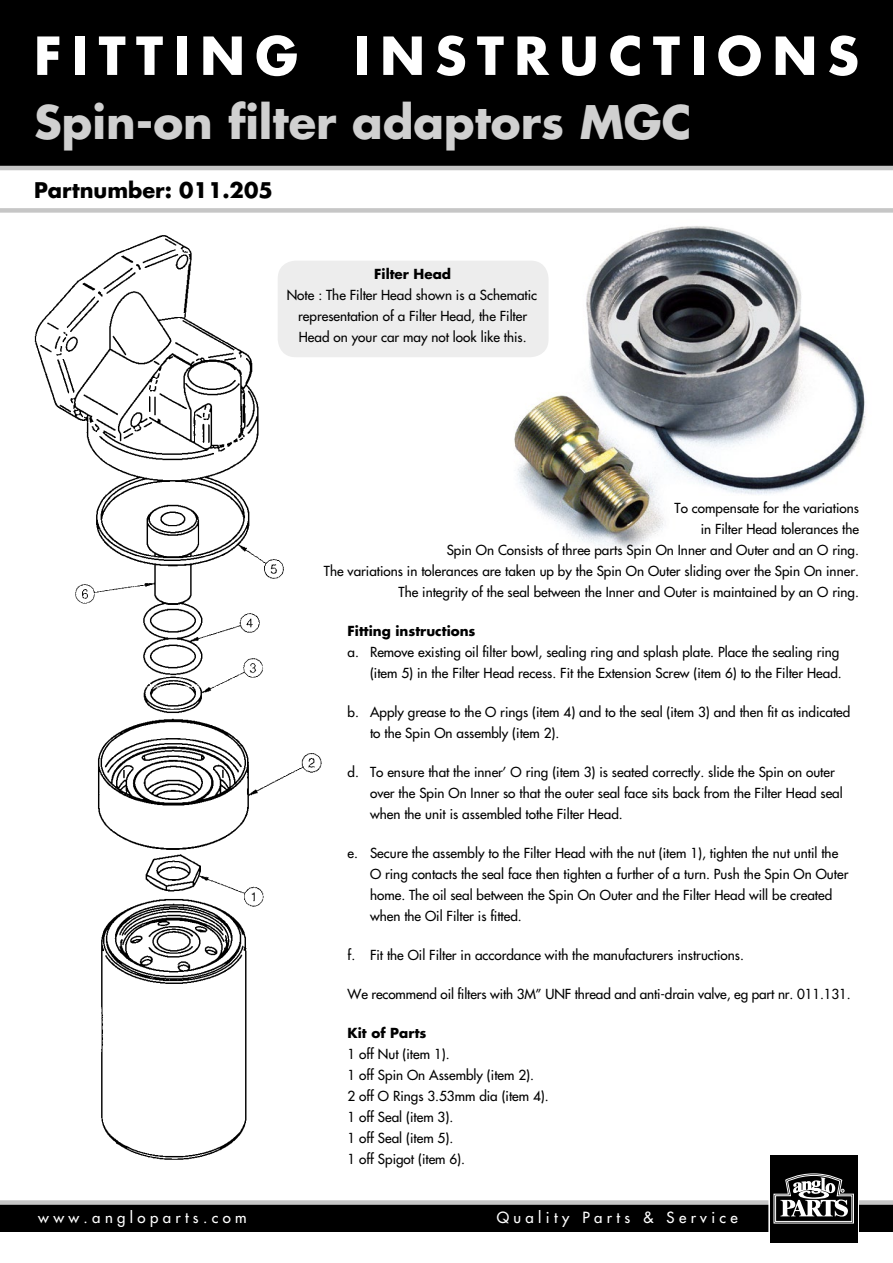
<style>
.page{position:relative;width:893px;height:1263px;background:#fff}
.page>*{position:absolute;margin:0;border:0;box-sizing:border-box;transform-origin:0 0}
.t1{font:700 51px "Futura";letter-spacing:.2em;color:#fff}
.t2{font:700 45px "Futura";color:#d0d0d0}
.t3{font:700 21px "Futura";color:#000}
.t4{font:15px "Futura";letter-spacing:.29em;color:#fff}
.t5{font:13.5px/21px "Futura";color:#000}
.t6{font:700 13.5px "Futura";color:#000}
</style>
<div class="page">
<div style="left:0;top:0;width:893px;height:169px;background:#000"></div>
<div style="left:0;top:1204px;width:893px;height:27px;background:#000"></div>
<div style="left:0;top:1200px;width:893px;height:5px;background:#c6c6c6"></div>
<svg style="left:768px;top:1155px;width:91px;height:88px"></svg>
<div style="left:770px;top:1156px;width:87px;height:87px;background:#000"></div>
<svg style="left:773px;top:1173px;width:81px;height:51px"></svg>
<hr style="left:0;top:166px;width:893px;height:4px;background:#c6c6c6">
<div style="left:0;top:208px;width:893px;height:5px;background:#c6c6c6"></div>
<img style="left:34px;top:235px;width:288px;height:925px">
<img style="left:514px;top:226px;width:352px;height:323px">
<div style="left:278px;top:261px;width:271px;height:96px;background:#ededed;border-radius:18px"></div>
<h1 class="t1" style="left:34px;top:20px;width:826px">FITTING INSTRUCTIONS</h1>
<h2 class="t2" style="left:34px;top:91px;width:659px">Spin-on filter adaptors MGC</h2>
<h3 class="t3" style="left:34px;top:175px;width:240px">Partnumber: 011.205</h3>
<p class="t6" style="left:374px;top:264px;width:78px">Filter Head</p>
<p class="t5" style="left:287px;top:284px;width:252px;text-align:center">Note : The Filter Head shown is a Schematic representation of a Filter Head, the Filter<br>Head on your car may not look like this.</p>
<p class="t5" style="left:324px;top:498px;width:536px;text-align:right">To compensate for the variations<br>in Filter Head tolerances the<br>Spin On Consists of three parts Spin On Inner and Outer and an O ring.<br>The variations in tolerances are taken up by the Spin On Outer sliding over the Spin On inner.<br>The integrity of the seal between the Inner and Outer is maintained by an O ring.</p>
<p class="t6" style="left:348px;top:622px;width:129px">Fitting instructions</p>
<p class="t5" style="left:348px;top:642px;width:496px;text-align:right">a. Remove existing oil filter bowl, sealing ring and splash plate. Place the sealing ring (item 5) in the Filter Head recess. Fit the Extension Screw (item 6) to the Filter Head.</p>
<p class="t5" style="left:370px;top:702px;width:482px;text-indent:-22px">b. Apply grease to the O rings (item 4) and to the seal (item 3) and then fit as indicated to the Spin On assembly (item 2).</p>
<p class="t5" style="left:370px;top:762px;width:474px;text-indent:-22px">d. To ensure that the inner’ O ring (item 3) is seated correctly. slide the Spin on outer over the Spin On Inner so that the outer seal face sits back from the Filter Head seal when the unit is assembled tothe Filter Head.</p>
<p class="t5" style="left:370px;top:843px;width:480px;text-indent:-22px">e. Secure the assembly to the Filter Head with the nut (item 1), tighten the nut until the O ring contacts the seal face then tighten a further of a turn. Push the Spin On Outer home. The oil seal between the Spin On Outer and the Filter Head will be created when the Oil Filter is fitted.</p>
<p class="t5" style="left:348px;top:945px;width:398px">f. Fit the Oil Filter in accordance with the manufacturers instructions.</p>
<p class="t5" style="left:348px;top:984px;width:505px">We recommend oil filters with 3M” UNF thread and anti-drain valve, eg part nr. 011.131.</p>
<p class="t6" style="left:348px;top:1024px;width:80px">Kit of Parts</p>
<p class="t5" style="left:348px;top:1044px;width:203px">1 off Nut (item 1).<br>1 off Spin On Assembly (item 2).<br>2 off O Rings 3.53mm dia (item 4).<br>1 off Seal (item 3).<br>1 off Seal (item 5).<br>1 off Spigot (item 6).</p>
<p class="t4" style="left:38px;top:1208px;width:210px">www.angloparts.com</p>
<p class="t4" style="left:497px;top:1208px;width:242px">Quality Parts &amp; Service</p>
</div>
